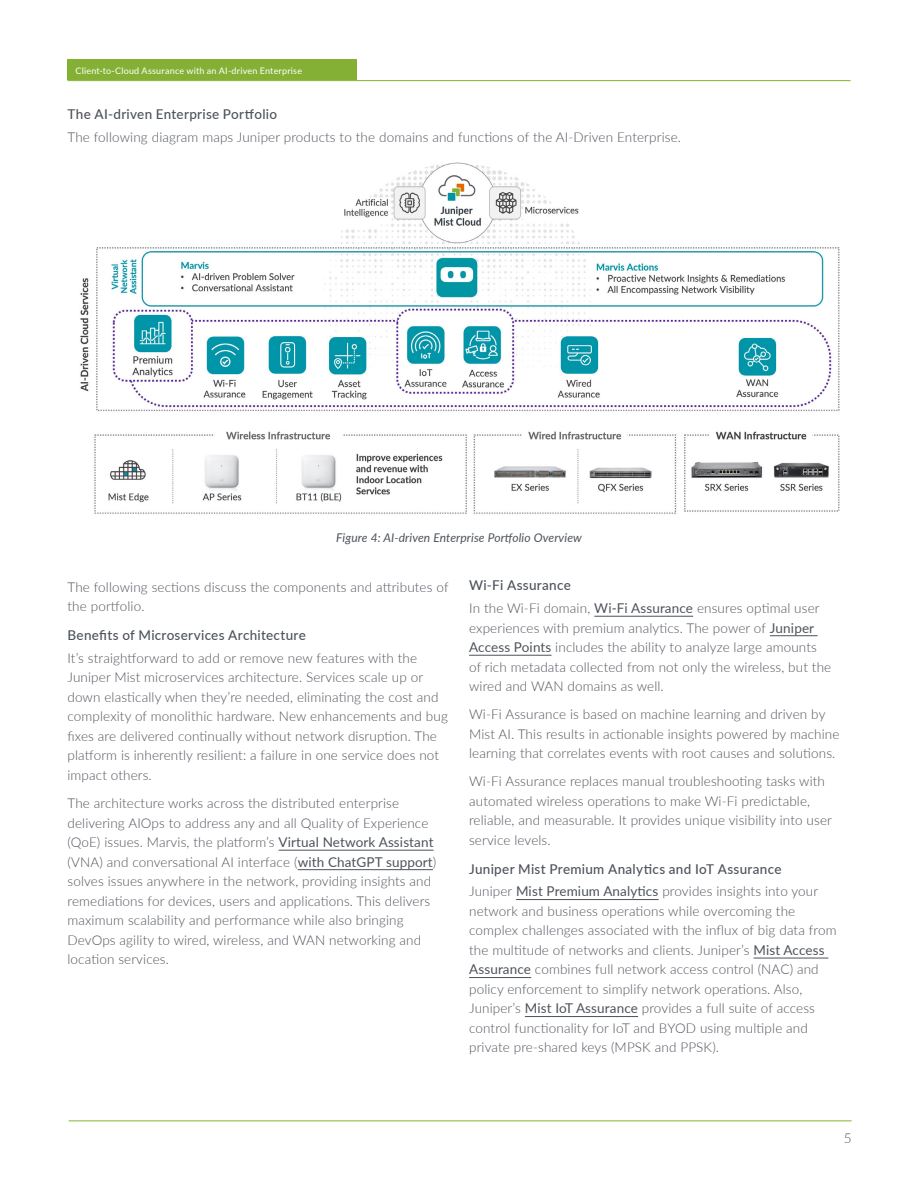
<style>
.page{position:relative;width:918px;height:1188px;background:#fff}
.page>*{position:absolute;margin:0;border:0;box-sizing:border-box;transform-origin:0 0}
.t1{font:300 13.5px/19.5px "Lato";letter-spacing:.01em;color:#4d525a}
.t2{font:500 13.5px "Lato";letter-spacing:.02em;color:#4d525a}
.Figure_Caption{font:italic 12px "Lato";letter-spacing:.01em;color:#4d525a}
.t3{font:9px "Lato";letter-spacing:.025em;color:#fff}
.s1{font-weight:400}
</style>
<div class="page">
<hr style="left:69px;top:1120px;width:783px;height:1px;background:#84b135">
<hr style="left:68px;top:80px;width:782px;height:1px;background:#84b135">
<div style="left:68px;top:60px;width:289px;height:20px;background:#84b135"></div>
<hr style="left:279px;top:850px;width:155px;height:1px;background:#4d525a">
<hr style="left:298px;top:869px;width:135px;height:1px;background:#4d525a">
<hr style="left:594px;top:616px;width:99px;height:1px;background:#4d525a">
<hr style="left:770px;top:635px;width:48px;height:1px;background:#4d525a">
<hr style="left:469px;top:655px;width:83px;height:1px;background:#4d525a">
<hr style="left:516px;top:899px;width:143px;height:1px;background:#4d525a">
<hr style="left:754px;top:958px;width:74px;height:1px;background:#4d525a">
<hr style="left:469px;top:977px;width:62px;height:1px;background:#4d525a">
<hr style="left:525px;top:1016px;width:113px;height:1px;background:#4d525a">
<img style="left:80px;top:162px;width:760px;height:352px">
<p class="t3" style="left:76px;top:64px;width:228px">Client-to-Cloud Assurance with an AI-driven Enterprise</p>
<h2 class="t2" style="left:68px;top:104px;width:211px">The AI-driven Enterprise Portfolio</h2>
<p class="t1" style="left:68px;top:127px;width:615px">The following diagram maps Juniper products to the domains and functions of the AI-Driven Enterprise.</p>
<p class="Figure_Caption" style="left:336px;top:529px;width:247px">Figure 4: AI-driven Enterprise Portfolio Overview</p>
<p class="t1" style="left:68px;top:577px;width:383px">The following sections discuss the components and attributes of the portfolio.</p>
<h2 class="t2" style="left:68px;top:626px;width:240px">Benefits of Microservices Architecture</h2>
<p class="t1" style="left:68px;top:648px;width:382px">It’s straightforward to add or remove new features with the Juniper Mist microservices architecture. Services scale up or down elastically when they’re needed, eliminating the cost and complexity of monolithic hardware. New enhancements and bug fixes are delivered continually without network disruption. The platform is inherently resilient: a failure in one service does not impact others.</p>
<p class="t1" style="left:68px;top:793px;width:370px">The architecture works across the distributed enterprise delivering AIOps to address any and all Quality of Experience (QoE) issues. Marvis, the platform’s <span class="s1">Virtual Network Assistant </span>(VNA) and conversational AI interface (<span class="s1">with ChatGPT support</span>) solves issues anywhere in the network, providing insights and remediations for devices, users and applications. This delivers maximum scalability and performance while also bringing DevOps agility to wired, wireless, and WAN networking and location services.</p>
<h2 class="t2" style="left:469px;top:576px;width:103px">Wi-Fi Assurance</h2>
<p class="t1" style="left:469px;top:598px;width:364px">In the Wi-Fi domain, <span class="s1">Wi-Fi Assurance</span> ensures optimal user experiences with premium analytics. The power of <span class="s1">Juniper Access Points</span> includes the ability to analyze large amounts of rich metadata collected from not only the wireless, but the wired and WAN domains as well.</p>
<p class="t1" style="left:469px;top:704px;width:372px">Wi-Fi Assurance is based on machine learning and driven by<br>Mist AI. This results in actionable insights powered by machine learning that correlates events with root causes and solutions.</p>
<p class="t1" style="left:469px;top:771px;width:364px">Wi-Fi Assurance replaces manual troubleshooting tasks with automated wireless operations to make Wi-Fi predictable, reliable, and measurable. It provides unique visibility into user service levels.</p>
<h2 class="t2" style="left:469px;top:859px;width:314px">Juniper Mist Premium Analytics and IoT Assurance</h2>
<p class="t1" style="left:469px;top:881px;width:369px">Juniper <span class="s1">Mist Premium Analytics</span> provides insights into your network and business operations while overcoming the complex challenges associated with the influx of big data from the multitude of networks and clients. Juniper’s <span class="s1">Mist Access Assurance</span> combines full network access control (NAC) and policy enforcement to simplify network operations. Also, Juniper’s <span class="s1">Mist IoT Assurance</span> provides a full suite of access control functionality for IoT and BYOD using multiple and private pre-shared keys (MPSK and PPSK).</p>
<p class="t1" style="left:844px;top:1128px;width:9px">5</p>
</div>
